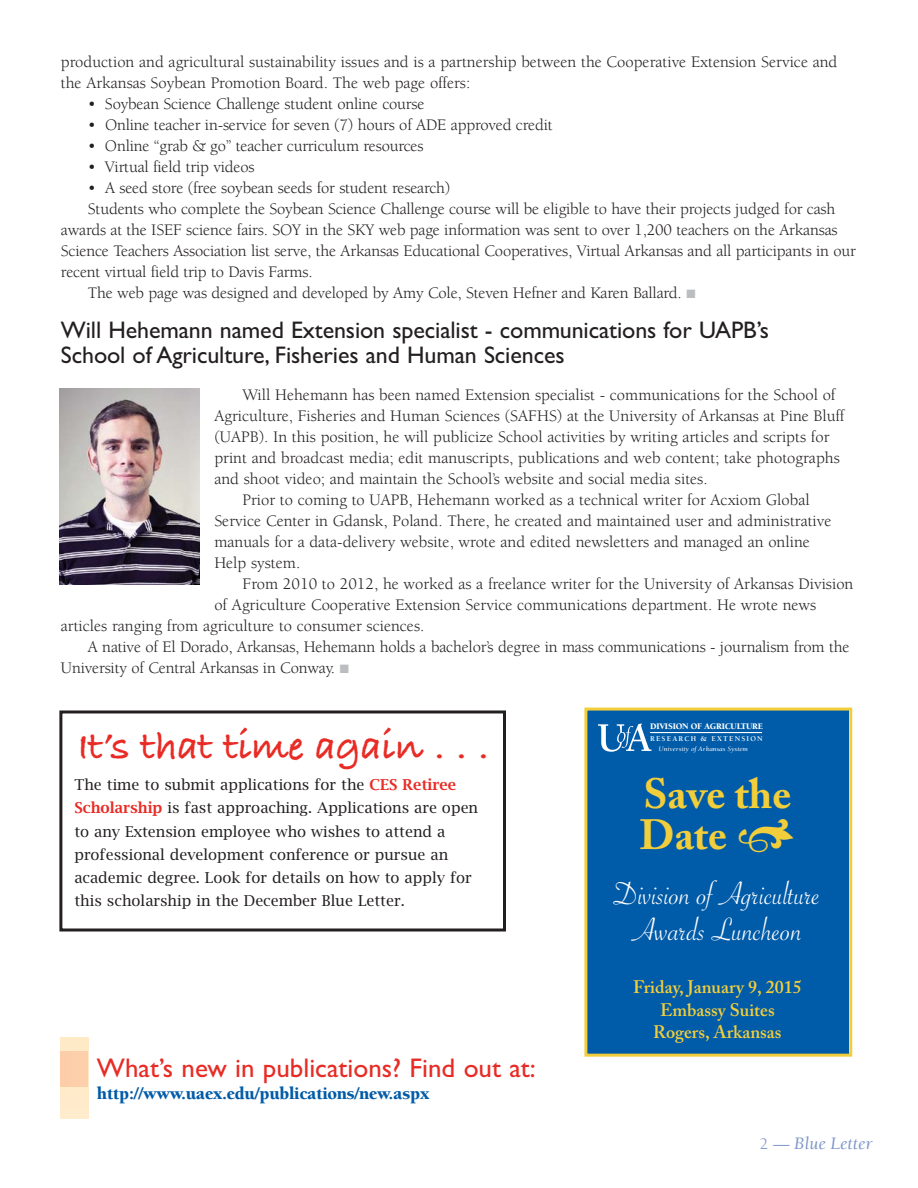
<style>
.page{position:relative;width:918px;height:1188px;background:#fff}
.page>*{position:absolute;margin:0;border:0;box-sizing:border-box;transform-origin:0 0}
.t1{font:42px "Bradley Hand ITCTT Bold";letter-spacing:-.01em;color:#e82b25}
.t2{font:700 42px "Adobe Caslon Pro";color:#f2ce3b}
.t3{font:34.5px/36px "Savoye Let Plain";color:#fff;text-align:center}
.t4{font:27px "Gill Sans";color:#e82b25}
.t5{font:24px/25.5px "Gill Sans";letter-spacing:-.005em;color:#231f20}
.t6{font:600 18px/22.5px "Adobe Caslon Pro";color:#f2ce3b;text-align:center}
.t7{font:900 18px "Berkeley";letter-spacing:-.015em;color:#005ba8}
.t8{font:italic 18px "Berkeley";color:#7f97cb}
.t9{font:16.5px/21px "Berkeley";color:#231f20}
.t10{font:15px "Lucida Bright";color:#231f20}
.t11{font:900 8.7px "Berkeley";letter-spacing:-.02em;color:#fff}
.t12{font:700 7.5px "Berkeley";letter-spacing:.155em;color:#fff}
.t13{font:italic 6.75px "Berkeley";color:#fff;scale:1.09 1}
.s1{color:#bbbdc0}
.s2{font-weight:600;color:#e82b25}
.s3{font-style:normal;font-size:16.5px}
.s4{font-size:16.5px}
</style>
<div class="page">
<div style="left:587px;top:711px;width:262px;height:343px;background:#005ba8"></div>
<div style="left:59px;top:710px;width:447px;height:222px;border:3px solid #231f20"></div>
<div style="left:584px;top:708px;width:268px;height:349px;border:3px solid #f2ce3b"></div>
<hr style="left:651px;top:732px;width:111px;height:1px;background:#fff">
<img style="left:59px;top:388px;width:140px;height:196px">
<svg style="left:598px;top:724px;width:54px;height:28px"></svg>
<div style="left:60px;top:1037px;width:28px;height:81px;background:#ffebca"></div>
<hr style="left:60px;top:1051px;width:1px;height:36px;background:#fdcda8">
<div style="left:61px;top:1051px;width:9px;height:36px;background:#fdcda9"></div>
<div style="left:70px;top:1051px;width:9px;height:36px;background:#fdceaa"></div>
<div style="left:79px;top:1051px;width:9px;height:36px;background:#fdcfaa"></div>
<p class="t9" style="left:61px;top:53px;width:778px">production and agricultural sustainability issues and is a partnership between the Cooperative Extension Service and the Arkansas Soybean Promotion Board. The web page offers:</p>
<p class="t9" style="left:88px;top:95px;width:338px">• Soybean Science Challenge student online course</p>
<p class="t9" style="left:88px;top:116px;width:466px">• Online teacher in-service for seven (7) hours of ADE approved credit</p>
<p class="t9" style="left:88px;top:137px;width:337px">• Online “grab &amp; go” teacher curriculum resources</p>
<p class="t9" style="left:88px;top:158px;width:168px">• Virtual field trip videos</p>
<p class="t9" style="left:88px;top:179px;width:364px">• A seed store (free soybean seeds for student research)</p>
<p class="t9" style="left:61px;top:200px;width:797px;text-indent:27px">Students who complete the Soybean Science Challenge course will be eligible to have their projects judged for cash awards at the ISEF science fairs. SOY in the SKY web page information was sent to over 1,200 teachers on the Arkansas Science Teachers Association list serve, the Arkansas Educational Cooperatives, Virtual Arkansas and all participants in our recent virtual field trip to Davis Farms.</p>
<p class="t9" style="left:88px;top:284px;width:609px">The web page was designed and developed by Amy Cole, Steven Hefner and Karen Ballard. <span class="s1">■</span></p>
<h2 class="t5" style="left:61px;top:320px;width:710px">Will Hehemann named Extension specialist - communications for UAPB’s<br>School of Agriculture, Fisheries and Human Sciences</h2>
<p class="t9" style="left:243px;top:386px;width:594px">Will Hehemann has been named Extension specialist - communications for the School of</p>
<p class="t9" style="left:214px;top:407px;width:632px">Agriculture, Fisheries and Human Sciences (SAFHS) at the University of Arkansas at Pine Bluff</p>
<p class="t9" style="left:214px;top:428px;width:617px">(UAPB). In this position, he will publicize School activities by writing articles and scripts for</p>
<p class="t9" style="left:214px;top:449px;width:627px">print and broadcast media; edit manuscripts, publications and web content; take photographs</p>
<p class="t9" style="left:214px;top:470px;width:495px">and shoot video; and maintain the School’s website and social media sites.</p>
<p class="t9" style="left:243px;top:491px;width:569px">Prior to coming to UAPB, Hehemann worked as a technical writer for Acxiom Global</p>
<p class="t9" style="left:214px;top:512px;width:619px">Service Center in Gdansk, Poland. There, he created and maintained user and administrative</p>
<p class="t9" style="left:214px;top:533px;width:597px">manuals for a data-delivery website, wrote and edited newsletters and managed an online</p>
<p class="t9" style="left:214px;top:554px;width:87px">Help system.</p>
<p class="t9" style="left:243px;top:575px;width:612px">From 2010 to 2012, he worked as a freelance writer for the University of Arkansas Division</p>
<p class="t9" style="left:214px;top:596px;width:603px">of Agriculture Cooperative Extension Service communications department. He wrote news</p>
<p class="t9" style="left:61px;top:617px;width:365px">articles ranging from agriculture to consumer sciences.</p>
<p class="t9" style="left:88px;top:638px;width:763px">A native of El Dorado, Arkansas, Hehemann holds a bachelor’s degree in mass communications - journalism from the</p>
<p class="t9" style="left:61px;top:659px;width:290px">University of Central Arkansas in Conway. <span class="s1">■</span></p>
<p class="t11" style="left:650px;top:723px;width:114px">DIVISION OF AGRICULTURE</p>
<p class="t12" style="left:650px;top:736px;width:114px">RESEARCH &amp; EXTENSION</p>
<p class="t13" style="left:659px;top:746px;width:83px">University of Arkansas System</p>
<h1 class="t1" style="left:78px;top:719px;width:413px">It’s that time again . . .</h1>
<p class="t10" style="left:74px;top:779px;width:383px">The time to submit applications for the <span class="s2">CES Retiree</span></p>
<h1 class="t2" style="left:643px;top:769px;width:150px">Save the</h1>
<p class="t10" style="left:74px;top:802px;width:405px"><span class="s2">Scholarship</span> is fast approach ing. Applications are open</p>
<p class="t10" style="left:74px;top:825px;width:373px">to any Extension employee who wishes to attend a</p>
<p class="t10" style="left:74px;top:848px;width:375px">professional development conference or pursue an</p>
<h1 class="t2" style="left:639px;top:810px;width:89px">Date</h1>
<p class="t10" style="left:74px;top:872px;width:399px">academic degree. Look for details on how to apply for</p>
<p class="t10" style="left:74px;top:895px;width:332px">this scholarship in the December Blue Letter.</p>
<p class="t4" style="left:97px;top:1058px;width:440px">What’s new in publications? Find out at:</p>
<p class="t7" style="left:97px;top:1087px;width:334px">http://www.uaex.edu/publications/new.aspx</p>
<h1 class="t3" style="left:614px;top:878px;width:208px">Division of Agriculture<br>Awards Luncheon</h1>
<p class="t6" style="left:633px;top:978px;width:170px">Friday, January 9, 2015<br>Embassy Suites<br>Rogers, Arkansas</p>
<p class="t8" style="left:760px;top:1137px;width:114px"><span class="s3">2</span> <span class="s4">—</span> Blue Letter</p>
</div>
